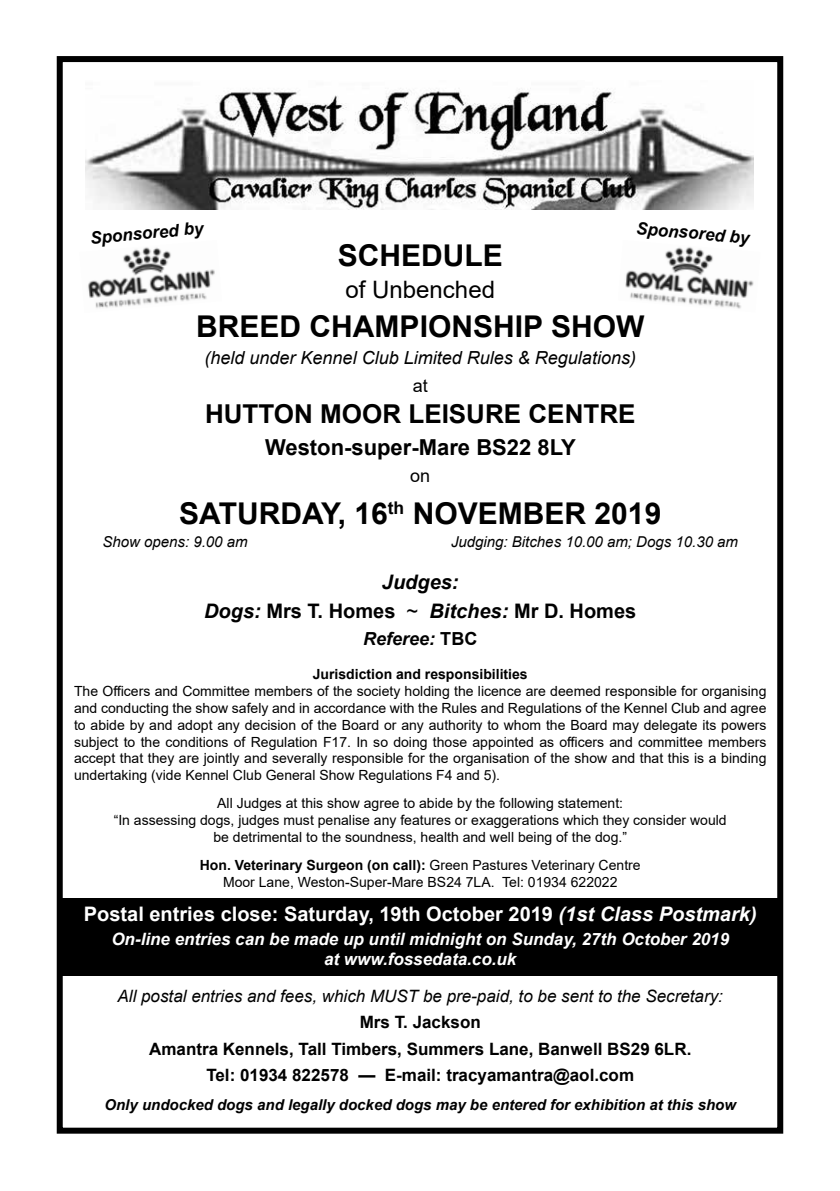
<style>
.page{position:relative;width:840px;height:1191px;background:#fff}
.page>*{position:absolute;margin:0;border:0;box-sizing:border-box;transform-origin:0 0}
.t1{font:700 30px "Arial";color:#000}
.t2{font:700 26px "Arial";color:#000}
.t3{font:24px "Arial";color:#000}
.t4{font:700 22px "Arial";color:#000}
.t5{font:700 20px "Arial";color:#fff}
.t6{font:italic 700 20px/29.6px "Arial";color:#000;text-align:center}
.t7{font:italic 18px "Arial";color:#000}
.t8{font:italic 700 18px "Arial";color:#000}
.t9{font:18px "Arial";color:#000}
.t10{font:700 17px/26px "Arial";color:#000;text-align:center}
.t11{font:italic 700 17px/20.4px "Arial";color:#fff;text-align:center}
.t12{font:italic 17px "Arial";color:#000}
.t13{font:italic 700 17px "Arial";color:#000}
.t14{font:italic 700 15px "Arial";color:#000}
.t15{font:italic 15px "Arial";color:#000}
.t16{font:14px/16.8px "Arial";color:#000;text-align:center}
.t17{font:700 14px "Arial";color:#000}
.s1{font-style:normal}
.s2{font-weight:400;font-style:normal}
.s3{font-weight:700}
.s4{font-style:italic}
</style>
<div class="page">
<div style="left:62px;top:898px;width:715px;height:77px;background:#000"></div>
<div style="left:57px;top:56px;width:725px;height:1077px;border:6px solid #000"></div>
<img style="left:88px;top:247px;width:127px;height:61px">
<img style="left:625px;top:247px;width:129px;height:62px">
<img style="left:86px;top:88px;width:667px;height:122px">
<p class="t13" style="left:89px;top:226px;width:115px;rotate:-5deg">Sponsored by</p>
<p class="t13" style="left:637px;top:216px;width:115px;rotate:5deg">Sponsored by</p>
<h1 class="t1" style="left:337px;top:235px;width:166px">SCHEDULE</h1>
<h3 class="t3" style="left:345px;top:273px;width:151px">of Unbenched</h3>
<h1 class="t1" style="left:196px;top:305px;width:449px">BREED CHAMPIONSHIP SHOW</h1>
<p class="t7" style="left:204px;top:346px;width:433px">(held under Kennel Club Limited Rules &amp; Regulations)</p>
<p class="t9" style="left:412px;top:373px;width:17px">at</p>
<h2 class="t2" style="left:205px;top:395px;width:431px">HUTTON MOOR LEISURE CENTRE</h2>
<h3 class="t4" style="left:265px;top:431px;width:312px">Weston-super-Mare BS22 8LY</h3>
<p class="t9" style="left:410px;top:463px;width:22px">on</p>
<h1 class="t1" style="left:179px;top:492px;width:483px">SATURDAY, 16<sup>th</sup> NOVEMBER 2019</h1>
<p class="t15" style="left:102px;top:532px;width:147px">Show opens: 9.00 am</p>
<p class="t15" style="left:450px;top:532px;width:288px">Judging: Bitches 10.00 am; Dogs 10.30 am</p>
<h3 class="t6" style="left:204px;top:567px;width:433px">Judges:<br>Dogs: <span class="s1">Mrs T. Homes</span> <span class="s2">~</span> Bitches: <span class="s1">Mr D. Homes</span></h3>
<p class="t8" style="left:363px;top:627px;width:116px">Referee: <span class="s1">TBC</span></p>
<p class="t17" style="left:312px;top:664px;width:216px">Jurisdiction and responsibilities</p>
<p class="t16" style="left:74px;top:682px;width:693px;text-align:justify">The Officers and Committee members of the society holding the licence are deemed responsible for organising and conducting the show safely and in accordance with the Rules and Regulations of the Kennel Club and agree to abide by and adopt any decision of the Board or any authority to whom the Board may delegate its powers subject to the conditions of Regulation F17. In so doing those appointed as officers and committee members accept that they are jointly and severally responsible for the organisation of the show and that this is a binding undertaking (vide Kennel Club General Show Regulations F4 and 5).</p>
<p class="t16" style="left:114px;top:795px;width:614px">All Judges at this show agree to abide by the following statement:<br>“In assessing dogs, judges must penalise any features or exaggerations which they consider would be detrimental to the soundness, health and well being of the dog.”</p>
<p class="t16" style="left:200px;top:856px;width:442px"><span class="s3">Hon. Veterinary Surgeon (on call):</span> Green Pastures Veterinary Centre<br>Moor Lane, Weston-Super-Mare BS24 7LA. Tel: 01934 622022</p>
<h3 class="t5" style="left:84px;top:900px;width:674px">Postal entries close: Saturday, 19th October 2019 <span class="s4">(1st Class Postmark)</span></h3>
<p class="t11" style="left:111px;top:929px;width:619px">On-line entries can be made up until midnight on Sunday, 27th October 2019 at www.fossedata.co.uk</p>
<p class="t12" style="left:117px;top:985px;width:606px">All postal entries and fees, which MUST be pre-paid, to be sent to the Secretary:</p>
<p class="t10" style="left:149px;top:1009px;width:543px">Mrs T. Jackson<br>Amantra Kennels, Tall Timbers, Summers Lane, Banwell BS29 6LR.<br>Tel: 01934 822578 — E-mail: tracyamantra@aol.com</p>
<p class="t14" style="left:104px;top:1094px;width:633px">Only undocked dogs and legally docked dogs may be entered for exhibition at this show</p>
</div>
